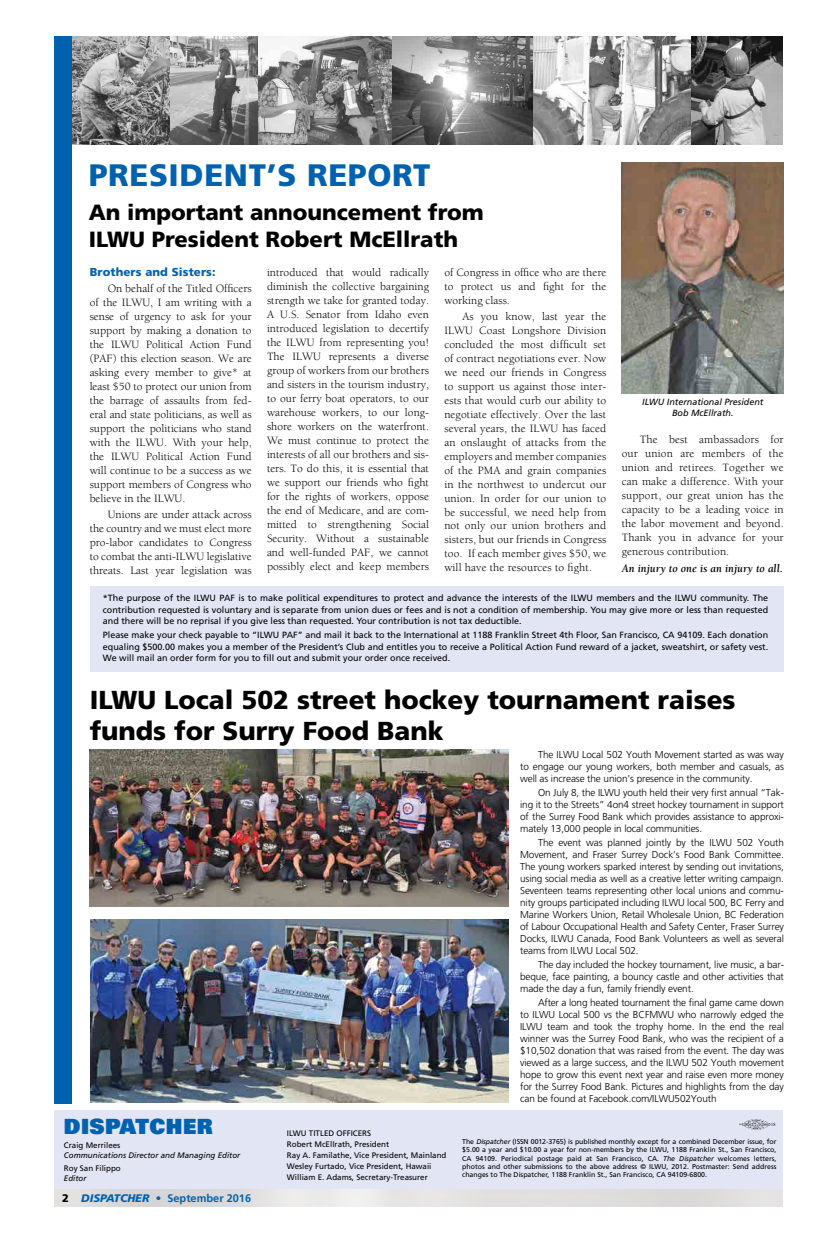
<style>
.page{position:relative;width:828px;height:1260px;background:#fff}
.page>*{position:absolute;margin:0;border:0;box-sizing:border-box;transform-origin:0 0}
.t1{font:900 31px "Frutiger";letter-spacing:.02em;color:#0062af}
.t2{font:900 26px/31.2px "Frutiger";color:#000}
.t3{font:900 22px/26.4px "Frutiger";color:#000}
.t4{font:900 21px "Univers";letter-spacing:.02em;color:#0062af}
.t5{font:11.5px/14px "Berkeley";color:#000;text-align:justify}
.t6{font:italic 700 11.5px "Berkeley";letter-spacing:.01em;color:#000;scale:.96 1}
.t7{font:900 11.5px "Frutiger";letter-spacing:.01em;color:#0062af}
.t8{font:700 11px "Frutiger";color:#0062af}
.t9{font:300 10px/12px "Frutiger";letter-spacing:-.01em;color:#000;text-align:justify}
.t10{font:9px/11.5px "Frutiger";color:#000;text-align:justify}
.t11{font:italic 9px/10.8px "Frutiger";color:#000;text-align:center}
.t12{font:8px/10.9px "Frutiger";color:#000}
.t13{font:italic 8px "Frutiger";color:#000}
.t14{font:7px/8.4px "Frutiger";color:#000;text-align:justify}
.s1{font-weight:900;color:#000}
.s2{font-weight:900;font-style:italic}
.s3{font-style:italic}
</style>
<div class="page">
<img style="left:72px;top:36px;width:187px;height:108px">
<img style="left:259px;top:36px;width:134px;height:108px">
<img style="left:393px;top:36px;width:390px;height:108px">
<div style="left:54px;top:1111px;width:729px;height:82px;background:#e1e5f4"></div>
<img style="left:54px;top:1189px;width:729px;height:18px">
<div style="left:54px;top:36px;width:18px;height:1068px;background:#0062af"></div>
<svg style="left:739px;top:1119px;width:36px;height:11px"></svg>
<img style="left:622px;top:162px;width:162px;height:232px">
<div style="left:90px;top:586px;width:694px;height:86px;background:#e1e5f4"></div>
<img style="left:90px;top:750px;width:418px;height:157px">
<img style="left:90px;top:919px;width:418px;height:184px">
<h1 class="t1" style="left:89px;top:157px;width:343px">PRESIDENT’S REPORT</h1>
<h3 class="t3" style="left:89px;top:199px;width:397px">An important announcement from<br>ILWU President Robert McEllrath</h3>
<p class="t7" style="left:90px;top:265px;width:127px">Brothers and Sisters:</p>
<p class="t5" style="left:90px;top:282px;width:164px;text-indent:18px">On behalf of the Titled Officers of the ILWU, I am writing with a sense of urgency to ask for your support by making a donation to the ILWU Political Action Fund (PAF) this election season. We are asking every member to give* at least $50 to protect our union from the barrage of assaults from fed&shy;eral and state politicians, as well as support the politicians who stand with the ILWU. With your help, the ILWU Political Action Fund will continue to be a success as we support members of Congress who believe in the ILWU.</p>
<p class="t5" style="left:90px;top:508px;width:164px;text-indent:18px">Unions are under attack across the country and we must elect more pro-labor candidates to Congress to combat the anti-ILWU legislative threats. Last year legislation was</p>
<p class="t5" style="left:267px;top:265px;width:164px">introduced that would radically diminish the collective bargaining strength we take for granted today.<br>A U.S. Senator from Idaho even introduced legislation to decertify the ILWU from representing you!<br>The ILWU represents a diverse group of workers from our brothers and sisters in the tourism industry, to our ferry boat operators, to our warehouse workers, to our long&shy;shore workers on the waterfront.<br>We must continue to protect the interests of all our brothers and sis&shy;ters. To do this, it is essential that we support our friends who fight for the rights of workers, oppose the end of Medicare, and are com&shy;mitted to strengthening Social Security. Without a sustainable and well-funded PAF, we cannot possibly elect and keep members</p>
<p class="t5" style="left:444px;top:265px;width:164px">of Congress in office who are there to protect us and fight for the working class.</p>
<p class="t5" style="left:444px;top:309px;width:164px;text-indent:18px">As you know, last year the ILWU Coast Longshore Division concluded the most difficult set of contract negotiations ever. Now we need our friends in Congress to support us against those inter&shy;ests that would curb our ability to negotiate effectively. Over the last several years, the ILWU has faced an onslaught of attacks from the employers and member companies of the PMA and grain companies in the northwest to undercut our union. In order for our union to be successful, we need help from not only our union brothers and sisters, but our friends in Congress too. If each member gives $50, we will have the resources to fight.</p>
<p class="t11" style="left:642px;top:397px;width:123px">ILWU International President<br>Bob McEllrath.</p>
<p class="t5" style="left:622px;top:433px;width:164px;text-indent:18px">The best ambassadors for our union are members of the union and retirees. Together we can make a difference. With your support, our great union has the capacity to be a leading voice in the labor movement and beyond.<br>Thank you in advance for your generous contribution.</p>
<p class="t6" style="left:622px;top:562px;width:169px">An injury to one is an injury to all.</p>
<p class="t10" style="left:103px;top:592px;width:667px">*The purpose of the ILWU PAF is to make political expenditures to protect and advance the interests of the ILWU members and the ILWU community. The contribution requested is voluntary and is separate from union dues or fees and is not a condition of membership. You may give more or less than requested and there will be no reprisal if you give less than requested. Your contribution is not tax deductible.</p>
<p class="t10" style="left:103px;top:629px;width:667px">Please make your check payable to “ILWU PAF” and mail it back to the International at 1188 Franklin Street 4th Floor, San Francisco, CA 94109. Each donation equaling $500.00 makes you a member of the President’s Club and entitles you to receive a Political Action Fund reward of a jacket, sweatshirt, or safety vest.<br>We will mail an order form for you to fill out and submit your order once received.</p>
<h2 class="t2" style="left:90px;top:684px;width:647px">ILWU Local 502 street hockey tournament raises funds for Surry Food Bank</h2>
<p class="t9" style="left:520px;top:748px;width:265px;text-indent:18px">The ILWU Local 502 Youth Movement started as was way to engage our young workers, both member and casuals, as well as increase the union’s presence in the community.</p>
<p class="t9" style="left:520px;top:786px;width:265px;text-indent:18px">On July 8, the ILWU youth held their very first annual “Tak&shy;ing it to the Streets” 4on4 street hockey tournament in support of the Surrey Food Bank which provides assistance to approxi&shy;mately 13,000 people in local communities.</p>
<p class="t9" style="left:520px;top:836px;width:265px;text-indent:18px">The event was planned jointly by the ILWU 502 Youth Movement, and Fraser Surrey Dock’s Food Bank Committee.<br>The young workers sparked interest by sending out invitations, using social media as well as a creative letter writing campaign.<br>Seventeen teams representing other local unions and commu&shy;nity groups participated including ILWU local 500, BC Ferry and Marine Workers Union, Retail Wholesale Union, BC Federation of Labour Occupational Health and Safety Center, Fraser Surrey Docks, ILWU Canada, Food Bank Volunteers as well as several teams from ILWU Local 502.</p>
<p class="t9" style="left:520px;top:958px;width:265px;text-indent:18px">The day included the hockey tournament, live music, a bar&shy;beque, face painting, a bouncy castle and other activities that made the day a fun, family friendly event.</p>
<p class="t9" style="left:520px;top:996px;width:265px;text-indent:18px">After a long heated tournament the final game came down to ILWU Local 500 vs the BCFMWU who narrowly edged the ILWU team and took the trophy home. In the end the real winner was the Surrey Food Bank, who was the recipient of a $10,502 donation that was raised from the event. The day was viewed as a large success, and the ILWU 502 Youth movement hope to grow this event next year and raise even more money for the Surrey Food Bank. Pictures and highlights from the day can be found at Facebook.com/ILWU502Youth</p>
<h3 class="t4" style="left:64px;top:1113px;width:150px">DISPATCHER</h3>
<p class="t12" style="left:64px;top:1140px;width:58px">Craig Merrilees</p>
<p class="t13" style="left:64px;top:1150px;width:178px">Communications Director and Managing Editor</p>
<p class="t12" style="left:64px;top:1162px;width:58px">Roy San Filippo</p>
<p class="t13" style="left:64px;top:1173px;width:24px">Editor</p>
<p class="t8" style="left:62px;top:1192px;width:190px"><span class="s1">2</span> <span class="s2">DISPATCHER</span> • September 2016</p>
<p class="t12" style="left:287px;top:1128px;width:161px">ILWU TITLED OFFICERS<br>Robert McEllrath, President<br>Ray A. Familathe, Vice President, Mainland Wesley Furtado, Vice President, Hawaii William E. Adams, Secretary-Treasurer</p>
<p class="t14" style="left:462px;top:1137px;width:316px">The <span class="s3">Dispatcher</span> (ISSN 0012-3765) is published monthly except for a combined December issue, for $5.00 a year and $10.00 a year for non-members by the ILWU, 1188 Franklin St., San Francisco, CA 94109. Periodical postage paid at San Francisco, CA. <span class="s3">The Dispatcher</span> welcomes letters, photos and other submissions to the above address © ILWU, 2012. Postmaster: Send address changes to The Dispatcher, 1188 Franklin St., San Francisco, CA 94109-6800.</p>
</div>
